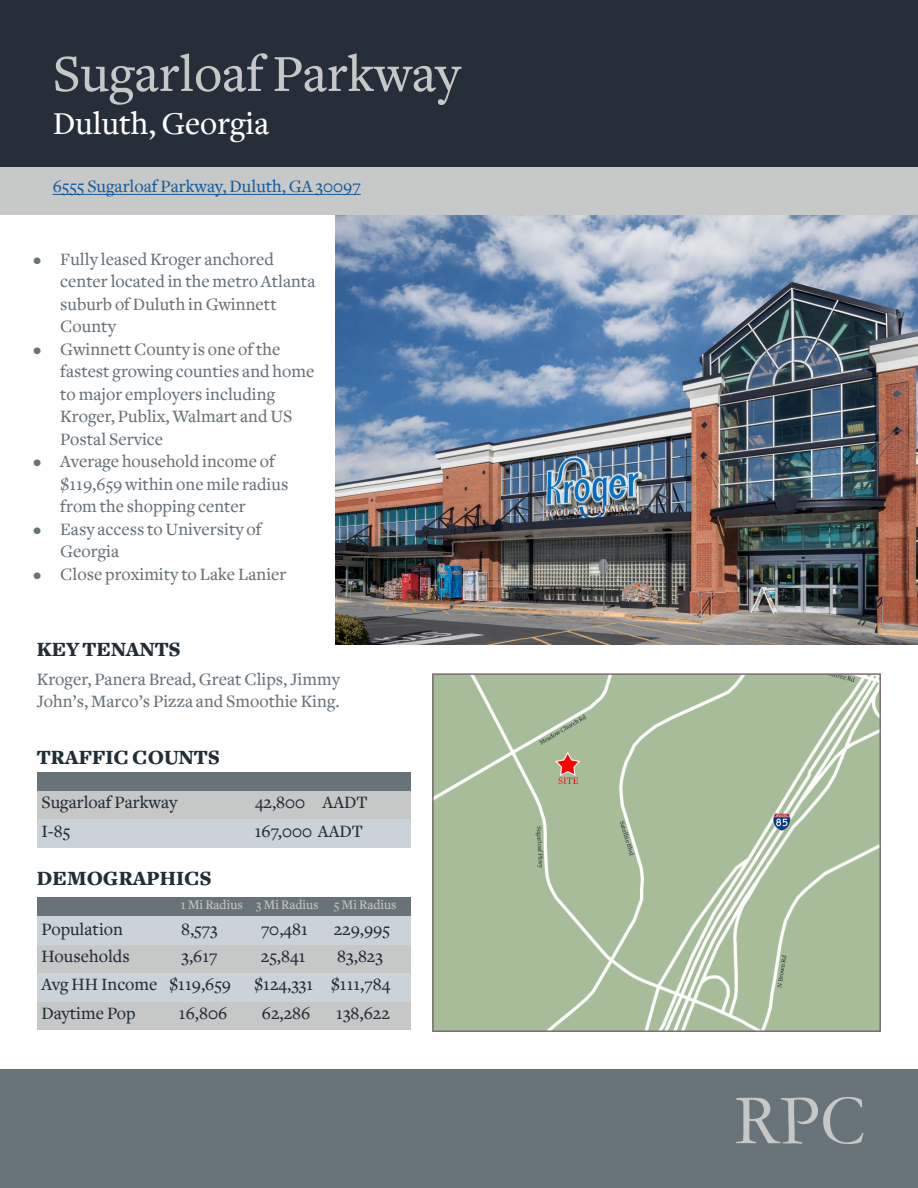
<style>
.page{position:relative;width:918px;height:1188px;background:#fff}
.page>*{position:absolute;margin:0;border:0;box-sizing:border-box;transform-origin:0 0}
.t1{font:72px "Garamond";color:#c6c7c7}
.t2{font:500 54px "Freight Text";color:#c6c7c7}
.t3{font:500 33px "Freight Text";color:#fff}
.t4{font:900 21px "Freight Text";color:#222e36}
.t5{font:500 18px/22.5px "Freight Text";color:#687279}
.t6{font:500 18px "Freight Text";color:#222e36}
.t7{font:500 18px "Freight Text";color:#175d9e}
.t8{font:500 13.5px "Freight Text";color:#c6c7c7}
</style>
<div class="page">
<div style="left:0;top:1070px;width:918px;height:118px;background:#69747a"></div>
<div style="left:0;top:0;width:918px;height:167px;background:#262e39"></div>
<div style="left:0;top:167px;width:918px;height:48px;background:#c7c9c9"></div>
<div style="left:37px;top:772px;width:373px;height:19px;background:#687279"></div>
<div style="left:37px;top:897px;width:373px;height:19px;background:#687279"></div>
<div style="left:37px;top:791px;width:373px;height:28px;background:#c6c7c7"></div>
<div style="left:37px;top:944px;width:373px;height:29px;background:#c6c7c7"></div>
<div style="left:37px;top:1001px;width:373px;height:29px;background:#c6c7c7"></div>
<div style="left:37px;top:916px;width:373px;height:28px;background:#ccd2d9"></div>
<div style="left:37px;top:819px;width:373px;height:29px;background:#ccd2d9"></div>
<div style="left:37px;top:973px;width:373px;height:28px;background:#ccd2d9"></div>
<img style="left:336px;top:215px;width:582px;height:429px">
<img style="left:435px;top:676px;width:443px;height:353px">
<div style="left:432px;top:673px;width:449px;height:359px;border:2px solid #7b6e73"></div>
<hr style="left:53px;top:194px;width:308px;height:1px;background:#175d9e">
<p class="t2" style="left:53px;top:44px;width:409px">Sugarloaf Parkway</p>
<p class="t3" style="left:53px;top:106px;width:218px">Duluth, Georgia</p>
<p class="t7" style="left:53px;top:177px;width:310px">6555 Sugarloaf Parkway, Duluth, GA 30097</p>
<p class="t5" style="left:60px;top:248px;width:257px;text-indent:-27px">• Fully leased Kroger anchored center located in the metro Atlanta suburb of Duluth in Gwinnett<br>County</p>
<p class="t5" style="left:60px;top:338px;width:256px;text-indent:-27px">• Gwinnett County is one of the fastest growing counties and home to major employers including<br>Kroger, Publix, Walmart and US<br>Postal Service</p>
<p class="t5" style="left:60px;top:451px;width:230px;text-indent:-27px">• Average household income of $119,659 within one mile radius from the shopping center</p>
<p class="t5" style="left:60px;top:518px;width:203px;text-indent:-27px">• Easy access to University of<br>Georgia</p>
<p class="t5" style="left:33px;top:563px;width:255px">• Close proximity to Lake Lanier</p>
<p class="t4" style="left:37px;top:637px;width:145px">KEY TENANTS</p>
<p class="t5" style="left:37px;top:669px;width:305px;line-height:21.6px">Kroger, Panera Bread, Great Clips, Jimmy<br>John’s, Marco’s Pizza and Smoothie King.</p>
<p class="t4" style="left:37px;top:745px;width:185px">TRAFFIC COUNTS</p>
<p class="t6" style="left:41px;top:793px;width:137px">Sugarloaf Parkway</p>
<p class="t6" style="left:255px;top:793px;width:114px">42,800 AADT</p>
<p class="t6" style="left:41px;top:821px;width:30px">I-85</p>
<p class="t6" style="left:255px;top:821px;width:110px">167,000 AADT</p>
<p class="t4" style="left:37px;top:866px;width:176px">DEMOGRAPHICS</p>
<p class="t8" style="left:181px;top:898px;width:218px">1 Mi Radius 3 Mi Radius 5 Mi Radius</p>
<p class="t6" style="left:41px;top:920px;width:83px">Population</p>
<p class="t6" style="left:181px;top:920px;width:38px">8,573</p>
<p class="t6" style="left:261px;top:920px;width:48px">70,481</p>
<p class="t6" style="left:334px;top:920px;width:58px">229,995</p>
<p class="t6" style="left:41px;top:946px;width:90px">Households</p>
<p class="t6" style="left:181px;top:946px;width:38px">3,617</p>
<p class="t6" style="left:261px;top:946px;width:46px">25,841</p>
<p class="t6" style="left:337px;top:946px;width:47px">83,823</p>
<p class="t6" style="left:41px;top:975px;width:191px">Avg HH Income $119,659</p>
<p class="t6" style="left:254px;top:975px;width:138px">$124,331 $111,784</p>
<p class="t6" style="left:41px;top:1003px;width:96px">Daytime Pop</p>
<p class="t6" style="left:179px;top:1003px;width:50px">16,806</p>
<p class="t6" style="left:262px;top:1003px;width:50px">62,286</p>
<p class="t6" style="left:336px;top:1003px;width:55px">138,622</p>
<p class="t1" style="left:734px;top:1072px;width:133px">RPC</p>
</div>
